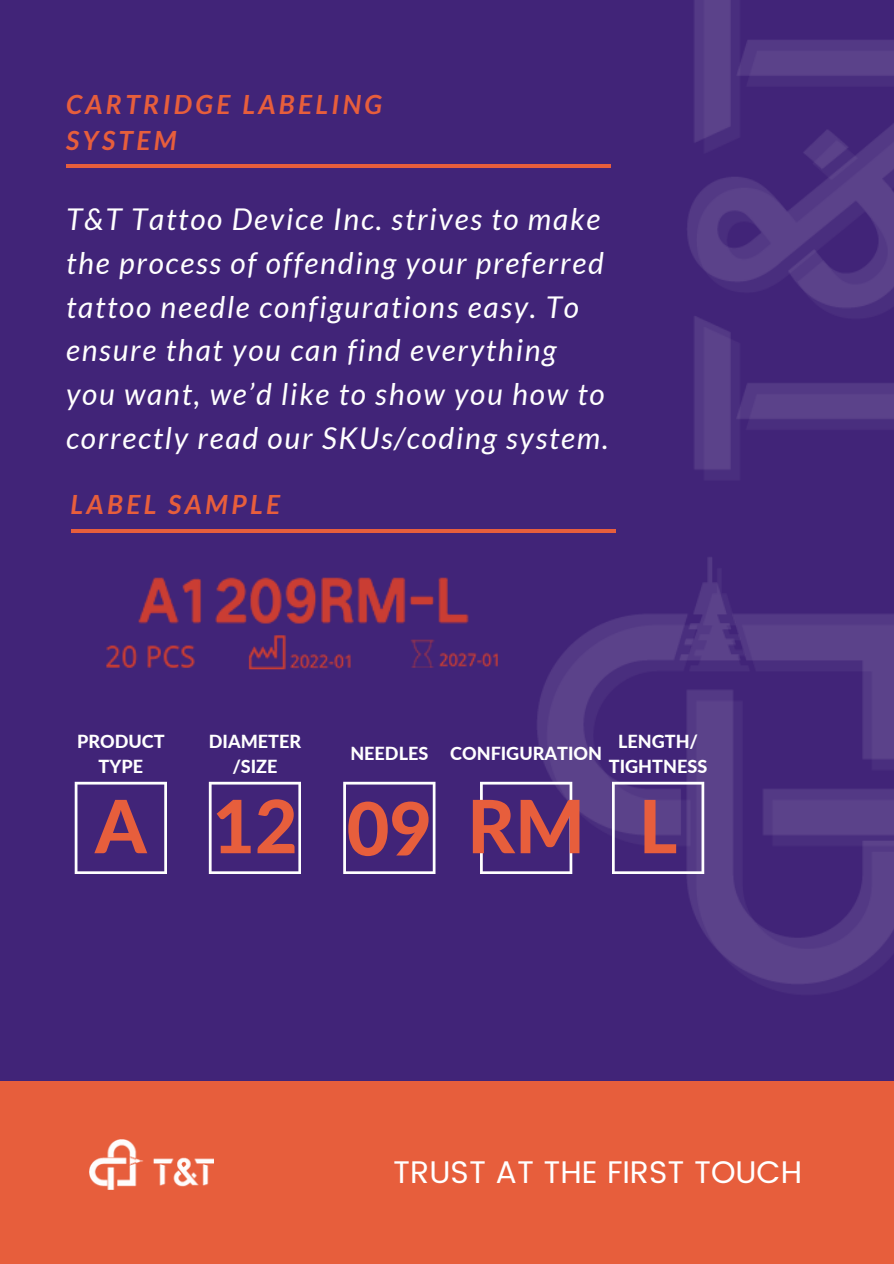
<style>
.page{position:relative;width:894px;height:1264px;background:#fff}
.page>*{position:absolute;margin:0;border:0;box-sizing:border-box;transform-origin:0 0}
.t1{font:800 73.5px "Lato";color:#e75e3c}
.t2{font:31.2px "Poppins";color:#fff}
.t3{font:italic 30px/43.8px "Lato";letter-spacing:.06em;color:#fff}
.t4{font:italic 700 26.4px/36px "Lato";letter-spacing:.13em;color:#e75e3c}
.t5{font:800 18px "Lato";color:#fff}
</style>
<div class="page">
<div style="left:0;top:0;width:893px;height:1263px;background:#412478"></div>
<img style="left:546px;top:1px;width:347px;height:984px">
<hr style="left:66px;top:165px;width:544px;height:3px;background:#e75e3c">
<hr style="left:70px;top:529px;width:545px;height:3px;background:#e75e3c">
<img style="left:106px;top:577px;width:392px;height:249px">
<svg style="left:75px;top:781px;width:92px;height:93px"></svg>
<svg style="left:209px;top:781px;width:92px;height:93px"></svg>
<svg style="left:480px;top:781px;width:92px;height:93px"></svg>
<svg style="left:611px;top:781px;width:93px;height:93px"></svg>
<svg style="left:343px;top:781px;width:92px;height:93px"></svg>
<div style="left:0;top:1081px;width:893px;height:182px;background:#e75e3c"></div>
<img style="left:89px;top:1139px;width:124px;height:50px">
<p class="t4" style="left:66px;top:85px;width:317px">CARTRIDGE LABELING<br>SYSTEM</p>
<h4 class="t3" style="left:66px;top:196px;width:544px">T&amp;T Tattoo Device Inc. strives to make the process of offending your preferred tattoo needle configurations easy. To ensure that you can find everything you want, we’d like to show you how to correctly read our SKUs/coding system.</h4>
<p class="t4" style="left:70px;top:486px;width:211px">LABEL SAMPLE</p>
<h3 class="t5" style="left:77px;top:730px;width:89px">PRODUCT</h3>
<h4 class="t5" style="left:99px;top:754px;width:46px">TYPE</h4>
<p class="t5" style="left:209px;top:730px;width:94px">DIAMETER</p>
<p class="t5" style="left:232px;top:754px;width:47px">/SIZE</p>
<p class="t5" style="left:350px;top:742px;width:79px">NEEDLES</p>
<p class="t5" style="left:450px;top:742px;width:153px">CONFIGURATION</p>
<p class="t5" style="left:618px;top:730px;width:81px">LENGTH/</p>
<p class="t5" style="left:608px;top:754px;width:100px">TIGHTNESS</p>
<p class="t1" style="left:95px;top:780px;width:53px">A</p>
<p class="t1" style="left:212px;top:780px;width:87px">12</p>
<p class="t1" style="left:346px;top:783px;width:87px">09</p>
<p class="t1" style="left:467px;top:780px;width:119px">RM</p>
<p class="t1" style="left:638px;top:780px;width:40px">L</p>
<p class="t2" style="left:393px;top:1154px;width:410px">TRUST AT THE FIRST TOUCH</p>
</div>
